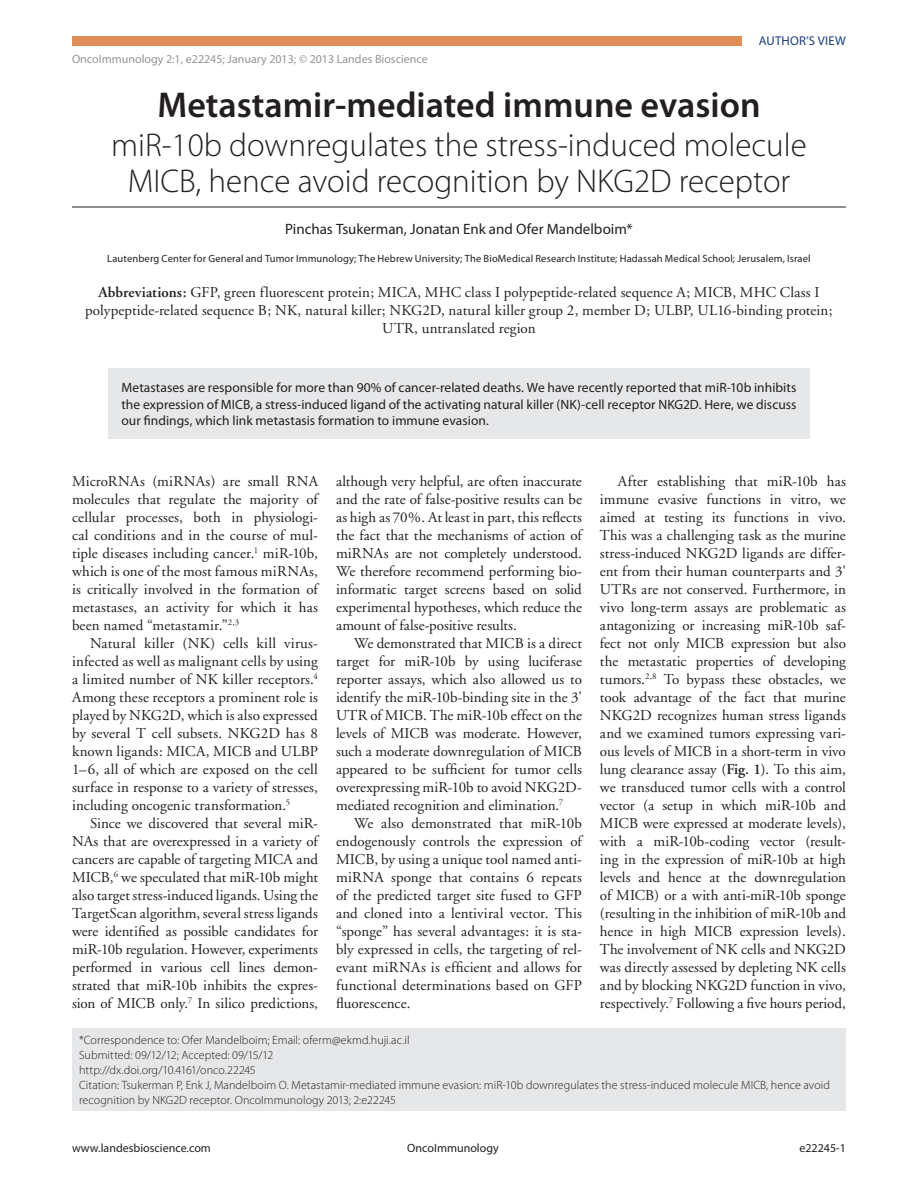
<style>
.page{position:relative;width:918px;height:1188px;background:#fff}
.page>*{position:absolute;margin:0;border:0;box-sizing:border-box;transform-origin:0 0}
.t1{font:600 36px "Myriad Pro";color:#231f20}
.t2{font:300 33px/36px "Myriad Pro";color:#231f20;text-align:center}
.t3{font:15px/18px "Adobe Garamond";letter-spacing:.005em;color:#231f20;text-align:justify}
.t4{font:15px "Myriad Pro";color:#231f20}
.t5{font:13.5px/16.5px "Myriad Pro";color:#231f20;text-align:justify}
.t6{font:12.75px "Myriad Pro";letter-spacing:.02em;color:#193f7c}
.t7{font:300 12px/15px "Myriad Pro";letter-spacing:.005em;color:#231f20}
.t8{font:12px "Myriad Pro";color:#939598}
.t9{font:12px "Myriad Pro";color:#231f20}
.t10{font:10.5px "Myriad Pro";letter-spacing:.015em;color:#231f20}
.s1{font-weight:600}
</style>
<div class="page">
<div style="left:72px;top:36px;width:669px;height:10px;background:#df8e57"></div>
<hr style="left:72px;top:207px;width:774px;height:1px;background:#231f20">
<div style="left:72px;top:1028px;width:774px;height:83px;background:#e6e7e9"></div>
<div style="left:108px;top:369px;width:702px;height:70px;background:#e6e7e9"></div>
<p class="t8" style="left:72px;top:52px;width:357px">OncoImmunology 2:1, e22245; January 2013; © 2013 Landes Bioscience</p>
<p class="t6" style="left:759px;top:32px;width:89px">Author’s View</p>
<h1 class="t1" style="left:157px;top:82px;width:605px">Metastamir-mediated immune evasion</h1>
<h2 class="t2" style="left:111px;top:126px;width:697px">miR-10b downregulates the stress-induced molecule<br>MICB, hence avoid recognition by NKG2D receptor</h2>
<p class="t4" style="left:285px;top:220px;width:349px">Pinchas Tsukerman, Jonatan Enk and Ofer Mandelboim*</p>
<p class="t10" style="left:107px;top:253px;width:705px">Lautenberg Center for General and Tumor Immunology; The Hebrew University; The BioMedical Research Institute; Hadassah Medical School; Jerusalem, Israel</p>
<p class="t3" style="left:85px;top:283px;width:749px;text-align:center"><span class="s1">Abbreviations:</span> GFP, green fluorescent protein; MICA, MHC class I polypeptide-related sequence A; MICB, MHC Class I polypeptide-related sequence B; NK, natural killer; NKG2D, natural killer group 2, member D; ULBP, UL16-binding protein;<br>UTR, untranslated region</p>
<p class="t5" style="left:121px;top:379px;width:677px">Metastases are responsible for more than 90% of cancer-related deaths. We have recently reported that miR-10b inhibits the expression of MICB, a stress-induced ligand of the activating natural killer (NK)-cell receptor NKG2D. Here, we discuss our findings, which link metastasis formation to immune evasion.</p>
<p class="t3" style="left:72px;top:473px;width:247px">MicroRNAs (miRNAs) are small RNA molecules that regulate the majority of cellular processes, both in physiologi&shy;cal conditions and in the course of mul&shy;tiple diseases including cancer.<sup>1</sup> miR-10b, which is one of the most famous miRNAs, is critically involved in the formation of metastases, an activity for which it has been named “metastamir.”<sup>2,3</sup></p>
<p class="t3" style="left:72px;top:635px;width:247px;text-indent:18px">Natural killer (NK) cells kill virus&shy;infected as well as malignant cells by using a limited number of NK killer receptors.<sup>4<br></sup>Among these receptors a prominent role is played by NKG2D, which is also expressed by several T cell subsets. NKG2D has 8 known ligands: MICA, MICB and ULBP 1–6, all of which are exposed on the cell surface in response to a variety of stresses, including oncogenic transformation.<sup>5</sup></p>
<p class="t3" style="left:72px;top:815px;width:248px;text-indent:18px">Since we discovered that several miR-NAs that are overexpressed in a variety of cancers are capable of targeting MICA and MICB,<sup>6</sup> we speculated that miR-10b might also target stress-induced ligands. Using the TargetScan algorithm, several stress ligands were identified as possible candidates for miR-10b regulation. However, experiments performed in various cell lines demon&shy;strated that miR-10b inhibits the expres&shy;sion of MICB only.<sup>7</sup> In silico predictions,</p>
<p class="t3" style="left:336px;top:473px;width:248px">although very helpful, are often inaccurate and the rate of false-positive results can be as high as 70%. At least in part, this reflects the fact that the mechanisms of action of miRNAs are not completely understood.<br>We therefore recommend performing bio&shy;informatic target screens based on solid experimental hypotheses, which reduce the amount of false-positive results.</p>
<p class="t3" style="left:336px;top:635px;width:248px;text-indent:18px">We demonstrated that MICB is a direct target for miR-10b by using luciferase reporter assays, which also allowed us to identify the miR-10b-binding site in the 3' UTR of MICB. The miR-10b effect on the levels of MICB was moderate. However, such a moderate downregulation of MICB appeared to be sufficient for tumor cells overexpressing miR-10b to avoid NKG2D&shy;mediated recognition and elimination.<sup>7</sup></p>
<p class="t3" style="left:336px;top:815px;width:247px;text-indent:18px">We also demonstrated that miR-10b endogenously controls the expression of MICB, by using a unique tool named anti&shy;miRNA sponge that contains 6 repeats of the predicted target site fused to GFP and cloned into a lentiviral vector. This “sponge” has several advantages: it is sta&shy;bly expressed in cells, the targeting of rel&shy;evant miRNAs is efficient and allows for functional determinations based on GFP fluorescence.</p>
<p class="t3" style="left:600px;top:473px;width:248px;text-indent:18px">After establishing that miR-10b has immune evasive functions in vitro, we aimed at testing its functions in vivo.<br>This was a challenging task as the murine stress-induced NKG2D ligands are differ&shy;ent from their human counterparts and 3' UTRs are not conserved. Furthermore, in vivo long-term assays are problematic as antagonizing or increasing miR-10b saf&shy;fect not only MICB expression but also the metastatic properties of developing tumors.<sup>2,8</sup> To bypass these obstacles, we took advantage of the fact that murine NKG2D recognizes human stress ligands and we examined tumors expressing vari&shy;ous levels of MICB in a short-term in vivo lung clearance assay (<span class="s1">Fig. 1</span>). To this aim, we transduced tumor cells with a control vector (a setup in which miR-10b and MICB were expressed at moderate levels), with a miR-10b-coding vector (result&shy;ing in the expression of miR-10b at high levels and hence at the downregulation of MICB) or a with anti-miR-10b sponge (resulting in the inhibition of miR-10b and hence in high MICB expression levels).<br>The involvement of NK cells and NKG2D was directly assessed by depleting NK cells and by blocking NKG2D function in vivo, respectively.<sup>7</sup> Following a five hours period,</p>
<p class="t7" style="left:79px;top:1032px;width:752px">*Correspondence to: Ofer Mandelboim; Email: oferm@ekmd.huji.ac.il<br>Submitted: 09/12/12; Accepted: 09/15/12<br>http://dx.doi.org/10.4161/onco.22245<br>Citation: Tsukerman P, Enk J, Mandelboim O. Metastamir-mediated immune evasion: miR-10b downregulates the stress-induced molecule MICB, hence avoid recognition by NKG2D receptor. OncoImmunology 2013; 2:e22245</p>
<p class="t9" style="left:72px;top:1141px;width:140px">www.landesbioscience.com</p>
<p class="t9" style="left:407px;top:1141px;width:93px">OncoImmunology</p>
<p class="t9" style="left:799px;top:1141px;width:48px">e22245-1</p>
</div>
